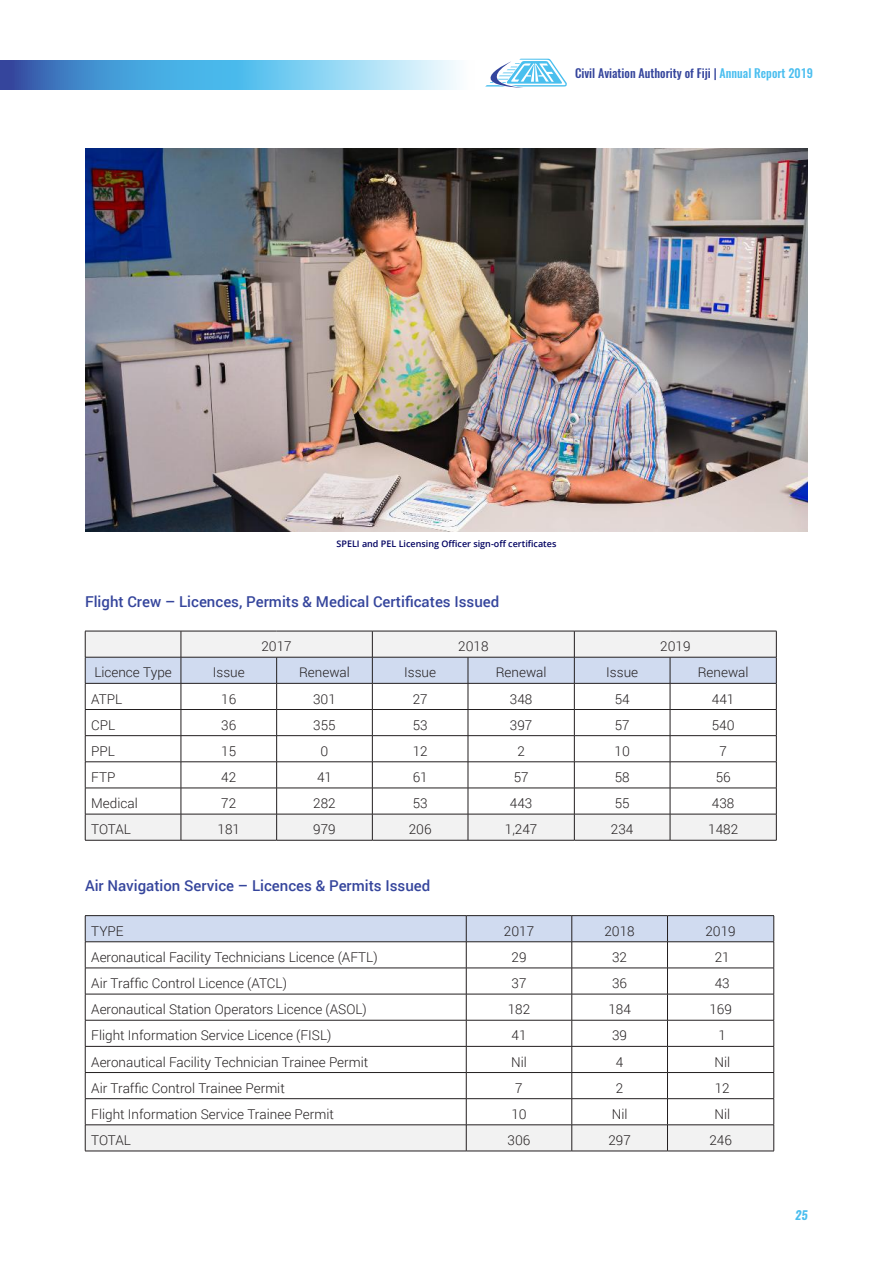
<style>
.page{position:relative;width:893px;height:1263px;background:#fff}
.page>*{position:absolute;margin:0;border:0;box-sizing:border-box;transform-origin:0 0}
.t1{font:500 15px "Roboto";color:#35459c}
.t2{font:300 13.5px "Roboto";color:#231f20}
.t3{font:500 12px "Oswald";color:#35459c}
.t4{font:italic 700 12px "Oswald";color:#4abeef}
.t5{font:600 9px "Open Sans";color:#000060}
.s1{color:#4abeef}
</style>
<div class="page">
<svg style="left:0;top:60px;width:457px;height:29px"></svg>
<img style="left:85px;top:149px;width:723px;height:382px">
<hr style="left:85px;top:840px;width:96px;height:1px;background:#231f20">
<hr style="left:277px;top:840px;width:95px;height:1px;background:#231f20">
<hr style="left:468px;top:840px;width:106px;height:1px;background:#231f20">
<hr style="left:670px;top:840px;width:106px;height:1px;background:#231f20">
<hr style="left:181px;top:840px;width:96px;height:1px;background:#231f20">
<hr style="left:372px;top:840px;width:96px;height:1px;background:#231f20">
<svg style="left:85px;top:631px;width:692px;height:209px"></svg>
<hr style="left:574px;top:840px;width:96px;height:1px;background:#231f20">
<hr style="left:85px;top:1151px;width:381px;height:1px;background:#231f20">
<hr style="left:466px;top:1151px;width:106px;height:1px;background:#231f20">
<hr style="left:572px;top:1151px;width:95px;height:1px;background:#231f20">
<hr style="left:667px;top:1151px;width:107px;height:1px;background:#231f20">
<hr style="left:85px;top:915px;width:381px;height:1px;background:#231f20">
<hr style="left:466px;top:915px;width:106px;height:1px;background:#231f20">
<hr style="left:572px;top:915px;width:95px;height:1px;background:#231f20">
<hr style="left:667px;top:915px;width:107px;height:1px;background:#231f20">
<svg style="left:85px;top:916px;width:689px;height:235px"></svg>
<hr style="left:667px;top:941px;width:107px;height:1px;background:#231f20">
<svg style="left:456px;top:58px;width:111px;height:30px"></svg>
<p class="t3" style="left:575px;top:65px;width:239px">Civil Aviation Authority of Fiji | <span class="s1">Annual Report 2019</span></p>
<p class="t5" style="left:337px;top:538px;width:221px">SPELI and PEL Licensing Officer sign-off certificates</p>
<p class="t1" style="left:85px;top:591px;width:416px">Flight Crew – Licences, Permits &amp; Medical Certificates Issued</p>
<p class="t2" style="left:261px;top:637px;width:32px">2017</p>
<p class="t2" style="left:458px;top:637px;width:32px">2018</p>
<p class="t2" style="left:660px;top:637px;width:32px">2019</p>
<p class="t2" style="left:94px;top:663px;width:79px">Licence Type</p>
<p class="t2" style="left:213px;top:663px;width:33px">Issue</p>
<p class="t2" style="left:299px;top:663px;width:52px">Renewal</p>
<p class="t2" style="left:404px;top:663px;width:33px">Issue</p>
<p class="t2" style="left:496px;top:663px;width:52px">Renewal</p>
<p class="t2" style="left:606px;top:663px;width:33px">Issue</p>
<p class="t2" style="left:698px;top:663px;width:52px">Renewal</p>
<p class="t2" style="left:91px;top:689px;width:33px">ATPL</p>
<p class="t2" style="left:221px;top:689px;width:16px">16</p>
<p class="t2" style="left:313px;top:689px;width:24px">301</p>
<p class="t2" style="left:413px;top:689px;width:16px">27</p>
<p class="t2" style="left:510px;top:689px;width:24px">348</p>
<p class="t2" style="left:615px;top:689px;width:16px">54</p>
<p class="t2" style="left:712px;top:689px;width:24px">441</p>
<p class="t2" style="left:91px;top:715px;width:26px">CPL</p>
<p class="t2" style="left:221px;top:715px;width:16px">36</p>
<p class="t2" style="left:313px;top:715px;width:24px">355</p>
<p class="t2" style="left:413px;top:715px;width:16px">53</p>
<p class="t2" style="left:510px;top:715px;width:24px">397</p>
<p class="t2" style="left:615px;top:715px;width:16px">57</p>
<p class="t2" style="left:712px;top:715px;width:24px">540</p>
<p class="t2" style="left:91px;top:742px;width:25px">PPL</p>
<p class="t2" style="left:221px;top:742px;width:16px">15</p>
<p class="t2" style="left:321px;top:742px;width:9px">0</p>
<p class="t2" style="left:413px;top:742px;width:16px">12</p>
<p class="t2" style="left:517px;top:742px;width:9px">2</p>
<p class="t2" style="left:614px;top:742px;width:17px">10</p>
<p class="t2" style="left:719px;top:742px;width:9px">7</p>
<p class="t2" style="left:91px;top:768px;width:26px">FTP</p>
<p class="t2" style="left:221px;top:768px;width:16px">42</p>
<p class="t2" style="left:317px;top:768px;width:16px">41</p>
<p class="t2" style="left:413px;top:768px;width:16px">61</p>
<p class="t2" style="left:514px;top:768px;width:16px">57</p>
<p class="t2" style="left:615px;top:768px;width:16px">58</p>
<p class="t2" style="left:716px;top:768px;width:16px">56</p>
<p class="t2" style="left:91px;top:794px;width:48px">Medical</p>
<p class="t2" style="left:221px;top:794px;width:16px">72</p>
<p class="t2" style="left:313px;top:794px;width:24px">282</p>
<p class="t2" style="left:413px;top:794px;width:16px">53</p>
<p class="t2" style="left:510px;top:794px;width:24px">443</p>
<p class="t2" style="left:615px;top:794px;width:16px">55</p>
<p class="t2" style="left:712px;top:794px;width:24px">438</p>
<p class="t2" style="left:91px;top:820px;width:41px">TOTAL</p>
<p class="t2" style="left:218px;top:820px;width:24px">181</p>
<p class="t2" style="left:313px;top:820px;width:24px">979</p>
<p class="t2" style="left:409px;top:820px;width:24px">206</p>
<p class="t2" style="left:505px;top:820px;width:34px">1,247</p>
<p class="t2" style="left:611px;top:820px;width:24px">234</p>
<p class="t2" style="left:708px;top:820px;width:31px">1482</p>
<p class="t1" style="left:85px;top:875px;width:347px">Air Navigation Service – Licences &amp; Permits Issued</p>
<p class="t2" style="left:91px;top:922px;width:34px">TYPE</p>
<p class="t2" style="left:504px;top:922px;width:32px">2017</p>
<p class="t2" style="left:604px;top:922px;width:32px">2018</p>
<p class="t2" style="left:705px;top:922px;width:32px">2019</p>
<p class="t2" style="left:91px;top:948px;width:288px">Aeronautical Facility Technicians Licence (AFTL)</p>
<p class="t2" style="left:512px;top:948px;width:16px">29</p>
<p class="t2" style="left:612px;top:948px;width:16px">32</p>
<p class="t2" style="left:715px;top:948px;width:16px">21</p>
<p class="t2" style="left:91px;top:974px;width:197px">Air Traffi c Control Licence (ATCL)</p>
<p class="t2" style="left:512px;top:974px;width:16px">37</p>
<p class="t2" style="left:612px;top:974px;width:16px">36</p>
<p class="t2" style="left:715px;top:974px;width:16px">43</p>
<p class="t2" style="left:91px;top:1000px;width:277px">Aeronautical Station Operators Licence (ASOL)</p>
<p class="t2" style="left:508px;top:1000px;width:24px">182</p>
<p class="t2" style="left:608px;top:1000px;width:24px">184</p>
<p class="t2" style="left:709px;top:1000px;width:24px">169</p>
<p class="t2" style="left:91px;top:1026px;width:242px">Flight Information Service Licence (FISL)</p>
<p class="t2" style="left:512px;top:1026px;width:16px">41</p>
<p class="t2" style="left:612px;top:1026px;width:16px">39</p>
<p class="t2" style="left:718px;top:1026px;width:9px">1</p>
<p class="t2" style="left:91px;top:1052px;width:279px">Aeronautical Facility Technician Trainee Permit</p>
<p class="t2" style="left:511px;top:1052px;width:17px">Nil</p>
<p class="t2" style="left:616px;top:1052px;width:9px">4</p>
<p class="t2" style="left:714px;top:1052px;width:17px">Nil</p>
<p class="t2" style="left:91px;top:1078px;width:195px">Air Traffi c Control Trainee Permit</p>
<p class="t2" style="left:515px;top:1078px;width:9px">7</p>
<p class="t2" style="left:616px;top:1078px;width:9px">2</p>
<p class="t2" style="left:715px;top:1078px;width:16px">12</p>
<p class="t2" style="left:91px;top:1105px;width:244px">Flight Information Service Trainee Permit</p>
<p class="t2" style="left:511px;top:1105px;width:17px">10</p>
<p class="t2" style="left:612px;top:1105px;width:17px">Nil</p>
<p class="t2" style="left:714px;top:1105px;width:17px">Nil</p>
<p class="t2" style="left:91px;top:1131px;width:41px">TOTAL</p>
<p class="t2" style="left:508px;top:1131px;width:24px">306</p>
<p class="t2" style="left:608px;top:1131px;width:24px">297</p>
<p class="t2" style="left:709px;top:1131px;width:24px">246</p>
<p class="t4" style="left:795px;top:1206px;width:14px">25</p>
</div>
